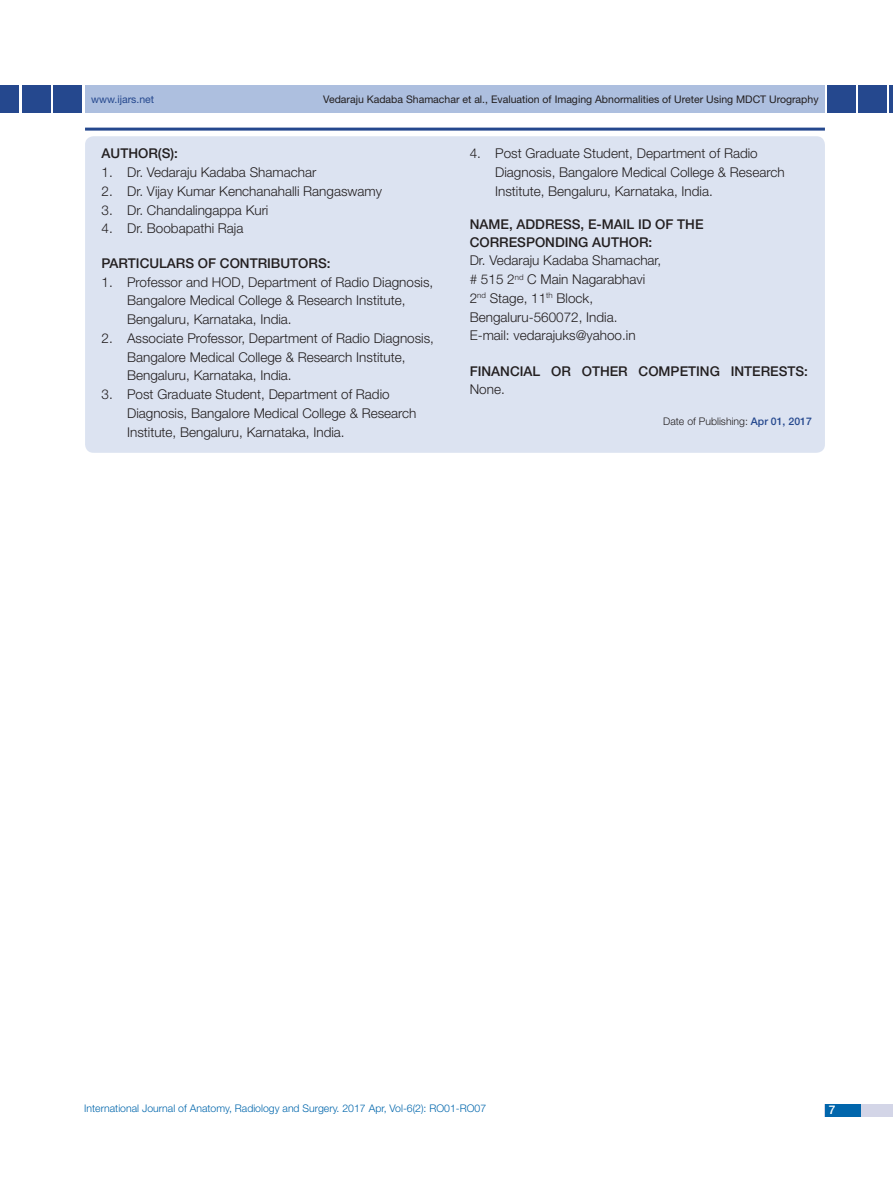
<style>
.page{position:relative;width:893px;height:1191px;background:#fff}
.page>*{position:absolute;margin:0;border:0;box-sizing:border-box;transform-origin:0 0}
.t1{font:300 13.5px/18.8px "Helvetica Neue";color:#231f20}
.t2{font:500 13.5px "Helvetica Neue";color:#231f20}
.t3{font:500 12px "Helvetica Neue";color:#fff}
.t4{font:10.5px "Helvetica Neue";color:#231f20}
.t5{font:300 10.5px "Helvetica Neue";color:#0166ac}
.t6{font:300 10.5px "Helvetica Neue";color:#231f20}
.t7{font:10.5px "Helvetica Neue";color:#25488e}
.s1{font-weight:500;color:#25488e}
</style>
<div class="page">
<div style="left:85px;top:85px;width:740px;height:28px;background:#adbfdf"></div>
<div style="left:0;top:85px;width:19px;height:28px;background:#25488e"></div>
<div style="left:22px;top:85px;width:29px;height:28px;background:#25488e"></div>
<hr style="left:889px;top:85px;width:4px;height:28px;background:#25488e">
<div style="left:858px;top:85px;width:29px;height:28px;background:#25488e"></div>
<div style="left:825px;top:1103px;width:68px;height:13px;background:#d3d5e7"></div>
<div style="left:825px;top:1103px;width:35px;height:13px;background:#0166ac"></div>
<div style="left:53px;top:85px;width:29px;height:28px;background:#25488e"></div>
<div style="left:827px;top:85px;width:29px;height:28px;background:#25488e"></div>
<hr style="left:85px;top:128px;width:740px;height:3px;background:#25488e">
<div style="left:85px;top:136px;width:740px;height:317px;background:#dce3f1;border-radius:9px"></div>
<p class="t7" style="left:91px;top:93px;width:64px">www.ijars.net</p>
<p class="t4" style="left:323px;top:93px;width:497px">Vedaraju Kadaba Shamachar et al., Evaluation of Imaging Abnormalities of Ureter Using MDCT Urography</p>
<p class="t2" style="left:102px;top:145px;width:11px">AUTHO</p>
<p class="t2" style="left:148px;top:145px;width:31px">R(S):</p>
<p class="t1" style="left:102px;top:163px;width:216px">1. Dr. Vedaraju Kadaba Shamachar</p>
<p class="t1" style="left:102px;top:181px;width:282px">2. Dr. Vijay Kumar Kenchanahalli Rangaswamy</p>
<p class="t1" style="left:102px;top:200px;width:168px">3. Dr. Chandalingappa Kuri</p>
<p class="t1" style="left:102px;top:219px;width:143px">4. Dr. Boobapathi Raja</p>
<p class="t2" style="left:102px;top:255px;width:36px">PARTICULA</p>
<p class="t2" style="left:176px;top:255px;width:55px">RS OF CONT</p>
<p class="t2" style="left:258px;top:255px;width:19px">RIBUTO</p>
<p class="t2" style="left:308px;top:255px;width:24px">RS:</p>
<p class="t1" style="left:127px;top:272px;width:308px;text-indent:-26px">1. Professor and HOD, Department of Radio Diagnosis,<br>Bangalore Medical College &amp; Research Institute,<br>Bengaluru, Karnataka, India.</p>
<p class="t1" style="left:127px;top:328px;width:308px;text-indent:-26px">2. Associate Professor, Department of Radio Diagnosis,<br>Bangalore Medical College &amp; Research Institute,<br>Bengaluru, Karnataka, India.</p>
<p class="t1" style="left:127px;top:385px;width:291px;text-indent:-26px">3. Post Graduate Student, Department of Radio<br>Diagnosis, Bangalore Medical College &amp; Research<br>Institute, Bengaluru, Karnataka, India.</p>
<p class="t1" style="left:495px;top:144px;width:291px;text-indent:-26px">4. Post Graduate Student, Department of Radio<br>Diagnosis, Bangalore Medical College &amp; Research<br>Institute, Bengaluru, Karnataka, India.</p>
<p class="t2" style="left:470px;top:216px;width:11px">NAME</p>
<p class="t2" style="left:509px;top:216px;width:18px">, ADD</p>
<p class="t2" style="left:545px;top:216px;width:66px">RESS, E-MAIL</p>
<p class="t2" style="left:638px;top:216px;width:49px">ID OF THE</p>
<p class="t2" style="left:470px;top:234px;width:66px">CORRESPONDING</p>
<p class="t2" style="left:592px;top:234px;width:11px">AUTHO</p>
<p class="t2" style="left:639px;top:234px;width:15px">R:</p>
<p class="t1" style="left:470px;top:251px;width:193px">Dr. Vedaraju Kadaba Shamachar,</p>
<p class="t1" style="left:470px;top:270px;width:177px"># 515 2<sup>nd</sup> C Main Nagarabhavi</p>
<p class="t1" style="left:470px;top:288px;width:125px">2<sup>nd</sup> Stage, 11<sup>th</sup> Block,</p>
<p class="t1" style="left:470px;top:307px;width:149px">Bengaluru-560072, India.</p>
<p class="t1" style="left:470px;top:326px;width:167px">E-mail: vedarajuks@yahoo.in</p>
<p class="t2" style="left:470px;top:363px;width:122px">FINANCIAL OR OTHE</p>
<p class="t2" style="left:618px;top:363px;width:31px">R COMPETING</p>
<p class="t2" style="left:731px;top:363px;width:9px">INTE</p>
<p class="t2" style="left:761px;top:363px;width:49px">RESTS:</p>
<p class="t1" style="left:470px;top:379px;width:37px">None.</p>
<p class="t6" style="left:663px;top:414px;width:150px">Date of Publishing: <span class="s1">APR 01, 2017</span></p>
<p class="t5" style="left:84px;top:1101px;width:404px">International Journal of Anatomy, Radiology and Surgery. 2017 Apr, Vol-6(2): RO01-RO07</p>
<p class="t3" style="left:829px;top:1102px;width:8px">7</p>
</div>
